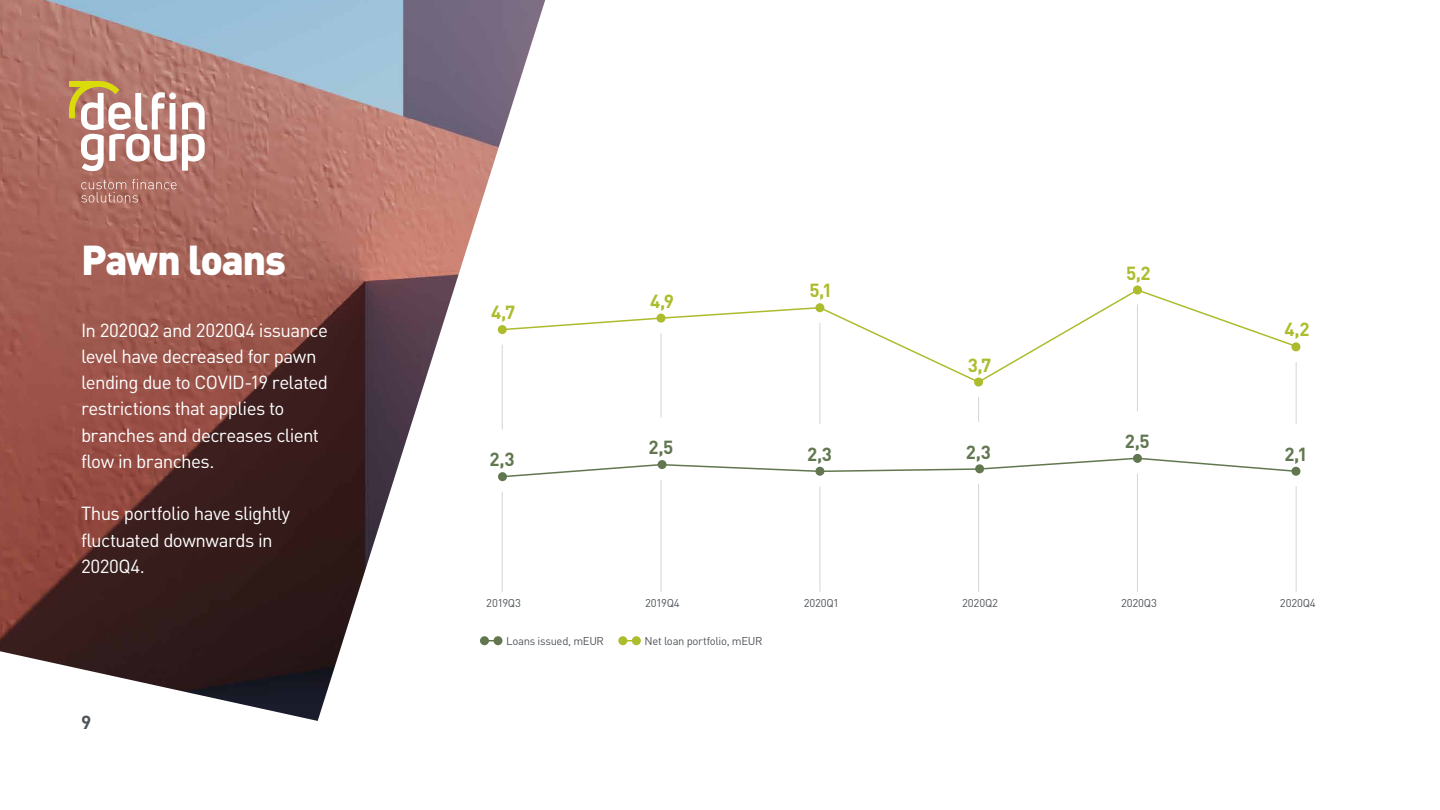
<style>
.page{position:relative;width:1440px;height:810px;background:#fff}
.page>*{position:absolute;margin:0;border:0;box-sizing:border-box;transform-origin:0 0}
.t1{font:900 41.25px "DIN Pro";letter-spacing:-.035em;color:#fff}
.t2{font:18.75px/26.2px "DIN Pro";letter-spacing:-.035em;color:#fff}
.t3{font:700 18.75px "DIN Pro";color:#62774f}
.t4{font:700 18.75px "DIN Pro";color:#adbc2c}
.t5{font:700 18.75px "DIN Pro";color:#50555a}
.t6{font:11.25px "DIN Pro";letter-spacing:-.025em;color:#50555a}
</style>
<div class="page">
<img style="left:0;top:0;width:545px;height:721px">
<svg style="left:69px;top:81px;width:136px;height:90px"></svg>
<svg style="left:81px;top:179px;width:96px;height:24px;background:#b2796f"></svg>
<div style="left:494px;top:636px;width:8px;height:9px;background:#62774f;border-radius:50%"></div>
<div style="left:480px;top:636px;width:9px;height:9px;background:#62774f;border-radius:50%"></div>
<div style="left:632px;top:636px;width:9px;height:9px;background:#adbc2c;border-radius:50%"></div>
<div style="left:618px;top:636px;width:9px;height:9px;background:#adbc2c;border-radius:50%"></div>
<svg style="left:438px;top:450px;width:863px;height:91px"></svg>
<svg style="left:438px;top:224px;width:863px;height:226px"></svg>
<svg style="left:501px;top:457px;width:797px;height:21px"></svg>
<svg style="left:501px;top:288px;width:797px;height:96px"></svg>
<div style="left:498px;top:472px;width:9px;height:9px;background:#62774f;border-radius:50%"></div>
<div style="left:658px;top:460px;width:9px;height:9px;background:#62774f;border-radius:50%"></div>
<div style="left:815px;top:467px;width:9px;height:9px;background:#62774f;border-radius:50%"></div>
<div style="left:975px;top:464px;width:9px;height:9px;background:#62774f;border-radius:50%"></div>
<div style="left:1133px;top:454px;width:9px;height:9px;background:#62774f;border-radius:50%"></div>
<div style="left:1291px;top:467px;width:9px;height:9px;background:#62774f;border-radius:50%"></div>
<div style="left:1291px;top:342px;width:9px;height:9px;background:#adbc2c;border-radius:50%"></div>
<div style="left:1133px;top:286px;width:9px;height:9px;background:#adbc2c;border-radius:50%"></div>
<div style="left:974px;top:378px;width:9px;height:9px;background:#adbc2c;border-radius:50%"></div>
<div style="left:815px;top:303px;width:9px;height:9px;background:#adbc2c;border-radius:50%"></div>
<div style="left:657px;top:314px;width:9px;height:9px;background:#adbc2c;border-radius:50%"></div>
<div style="left:498px;top:325px;width:9px;height:9px;background:#adbc2c;border-radius:50%"></div>
<hr style="left:502px;top:345px;width:1px;height:85px;background:#d3d4d6">
<hr style="left:502px;top:492px;width:1px;height:100px;background:#d3d4d6">
<hr style="left:661px;top:333px;width:1px;height:85px;background:#d3d4d6">
<hr style="left:661px;top:480px;width:1px;height:112px;background:#d3d4d6">
<hr style="left:820px;top:323px;width:1px;height:101px;background:#d3d4d6">
<hr style="left:820px;top:486px;width:1px;height:106px;background:#d3d4d6">
<svg style="left:978px;top:397px;width:1px;height:25px"></svg>
<hr style="left:978px;top:484px;width:1px;height:108px;background:#d3d4d6">
<hr style="left:1137px;top:304px;width:1px;height:107px;background:#d3d4d6">
<hr style="left:1137px;top:474px;width:1px;height:118px;background:#d3d4d6">
<hr style="left:1296px;top:362px;width:1px;height:62px;background:#d3d4d6">
<hr style="left:1296px;top:486px;width:1px;height:106px;background:#d3d4d6">
<h1 class="t1" style="left:81px;top:232px;width:207px">Pawn loans</h1>
<p class="t2" style="left:81px;top:315px;width:248px">In 2020Q2 and 2020Q4 issuance level have decreased for pawn lending due to COVID-19 related restrictions that applies to branches and decreases client flow in branches.</p>
<p class="t2" style="left:81px;top:499px;width:211px">Thus portfolio have slightly fluctuated downwards in<br>2020Q4.</p>
<p class="t5" style="left:81px;top:709px;width:12px">9</p>
<p class="t4" style="left:491px;top:300px;width:26px">4,7</p>
<p class="t3" style="left:490px;top:447px;width:26px">2,3</p>
<p class="t4" style="left:650px;top:288px;width:25px">4,9</p>
<p class="t4" style="left:809px;top:278px;width:24px">5,1</p>
<p class="t4" style="left:968px;top:352px;width:25px">3,7</p>
<p class="t3" style="left:649px;top:435px;width:26px">2,5</p>
<p class="t3" style="left:807px;top:441px;width:26px">2,3</p>
<p class="t3" style="left:966px;top:439px;width:26px">2,3</p>
<p class="t4" style="left:1126px;top:260px;width:26px">5,2</p>
<p class="t3" style="left:1125px;top:428px;width:26px">2,5</p>
<p class="t4" style="left:1285px;top:316px;width:27px">4,2</p>
<p class="t3" style="left:1284px;top:441px;width:25px">2,1</p>
<p class="t6" style="left:486px;top:595px;width:36px">2019Q3</p>
<p class="t6" style="left:645px;top:595px;width:36px">2019Q4</p>
<p class="t6" style="left:804px;top:595px;width:37px">2020Q1</p>
<p class="t6" style="left:962px;top:595px;width:37px">2020Q2</p>
<p class="t6" style="left:1121px;top:595px;width:37px">2020Q3</p>
<p class="t6" style="left:1280px;top:595px;width:37px">2020Q4</p>
<p class="t6" style="left:506px;top:632px;width:99px">Loans issued, mEUR</p>
<p class="t6" style="left:645px;top:632px;width:119px">Net loan portfolio, mEUR</p>
</div>
